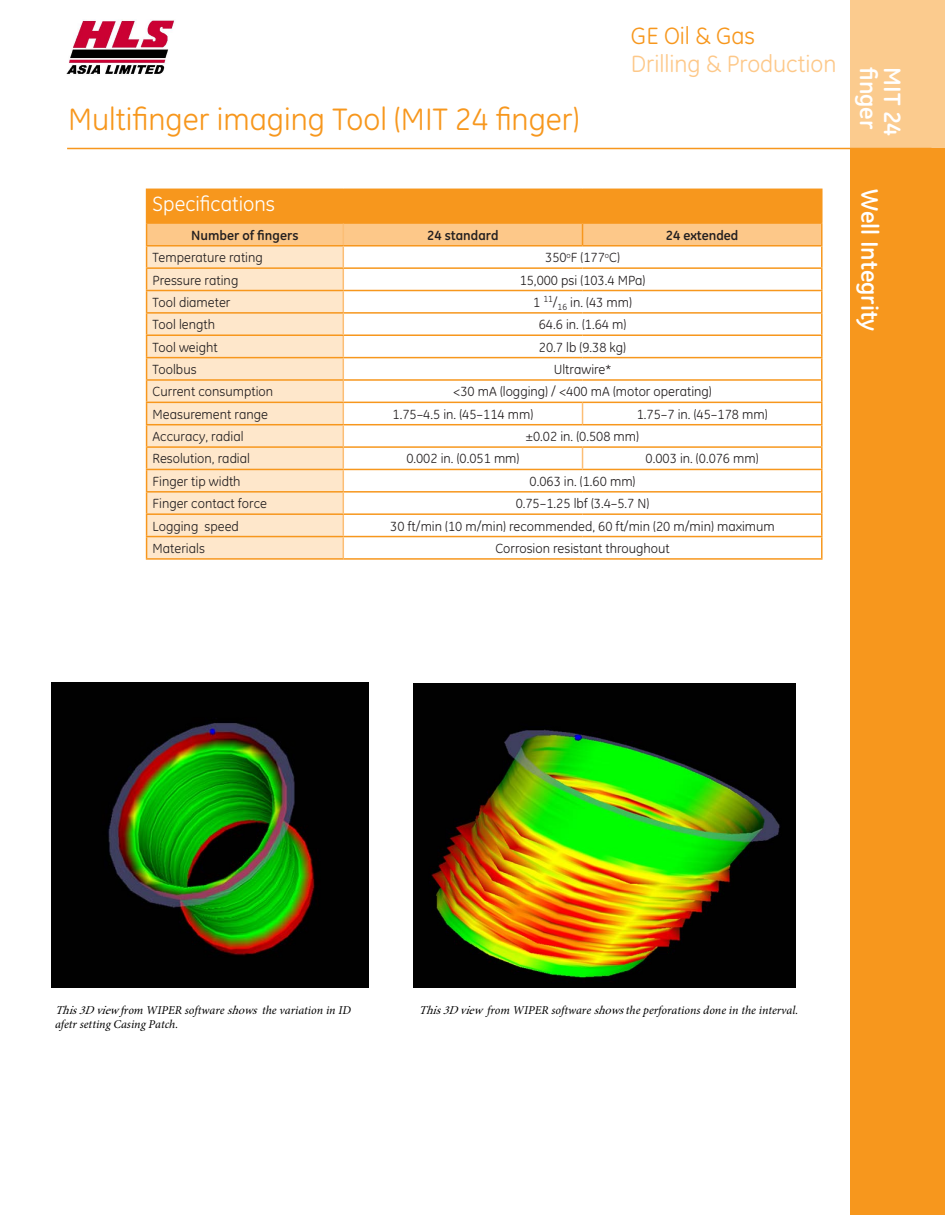
<style>
.page{position:relative;width:945px;height:1215px;background:#fff}
.page>*{position:absolute;margin:0;border:0;box-sizing:border-box;transform-origin:0 0}
.Heading{font:31.5px "GE Inspira";color:#f7971d}
.t1{font:700 24px "GE Inspira";color:#fff}
.t2{font:24px "GE Inspira";color:#fdc889}
.t3{font:24px "GE Inspira";color:#f7971d}
.Body{font:21px "GE Inspira";color:#fff}
.Body-2{font:13.5px "GE Inspira";color:#231f20}
.Body-3{font:700 13.5px "GE Inspira";color:#231f20}
.t4{font:italic 12px/14.1px "Minion Pro";color:#000}
.s1{font-family:"Minion"}
</style>
<div class="page">
<hr style="left:67px;top:148px;width:865px;height:1px;background:#f7971d">
<div style="left:850px;top:148px;width:95px;height:1067px;background:#f7971d"></div>
<div style="left:850px;top:0;width:95px;height:148px;background:#fbcb8e"></div>
<div style="left:147px;top:189px;width:675px;height:34px;background:#f7971d"></div>
<hr style="left:146px;top:189px;width:197px;height:1px;background:#f7971d">
<hr style="left:146px;top:190px;width:1px;height:32px;background:#f7971d">
<hr style="left:583px;top:189px;width:240px;height:1px;background:#f7971d">
<hr style="left:821px;top:190px;width:2px;height:32px;background:#f7971d">
<hr style="left:146px;top:222px;width:197px;height:2px;background:#f7971d">
<hr style="left:583px;top:222px;width:240px;height:2px;background:#f7971d">
<hr style="left:821px;top:224px;width:2px;height:21px;background:#f7971d">
<hr style="left:583px;top:245px;width:240px;height:2px;background:#f7971d">
<hr style="left:821px;top:247px;width:2px;height:20px;background:#f7971d">
<hr style="left:583px;top:267px;width:240px;height:2px;background:#f7971d">
<hr style="left:821px;top:269px;width:2px;height:21px;background:#f7971d">
<hr style="left:583px;top:290px;width:240px;height:1px;background:#f7971d">
<hr style="left:821px;top:291px;width:2px;height:21px;background:#f7971d">
<hr style="left:583px;top:312px;width:240px;height:2px;background:#f7971d">
<hr style="left:821px;top:314px;width:2px;height:20px;background:#f7971d">
<hr style="left:583px;top:334px;width:240px;height:2px;background:#f7971d">
<hr style="left:821px;top:336px;width:2px;height:21px;background:#f7971d">
<hr style="left:583px;top:357px;width:240px;height:1px;background:#f7971d">
<hr style="left:821px;top:358px;width:2px;height:21px;background:#f7971d">
<hr style="left:583px;top:379px;width:240px;height:2px;background:#f7971d">
<hr style="left:821px;top:381px;width:2px;height:21px;background:#f7971d">
<hr style="left:583px;top:402px;width:240px;height:1px;background:#f7971d">
<hr style="left:821px;top:403px;width:2px;height:21px;background:#f7971d">
<hr style="left:583px;top:424px;width:240px;height:1px;background:#f7971d">
<hr style="left:821px;top:425px;width:2px;height:21px;background:#f7971d">
<hr style="left:583px;top:446px;width:240px;height:2px;background:#f7971d">
<hr style="left:821px;top:448px;width:2px;height:21px;background:#f7971d">
<hr style="left:583px;top:469px;width:240px;height:1px;background:#f7971d">
<hr style="left:821px;top:470px;width:2px;height:21px;background:#f7971d">
<hr style="left:583px;top:491px;width:240px;height:2px;background:#f7971d">
<hr style="left:821px;top:493px;width:2px;height:20px;background:#f7971d">
<hr style="left:583px;top:513px;width:240px;height:2px;background:#f7971d">
<hr style="left:821px;top:515px;width:2px;height:21px;background:#f7971d">
<hr style="left:583px;top:536px;width:240px;height:1px;background:#f7971d">
<hr style="left:821px;top:537px;width:2px;height:21px;background:#f7971d">
<hr style="left:146px;top:558px;width:197px;height:2px;background:#f7971d">
<hr style="left:343px;top:558px;width:240px;height:2px;background:#f7971d">
<hr style="left:583px;top:558px;width:240px;height:2px;background:#f7971d">
<svg style="left:146px;top:223px;width:676px;height:335px"></svg>
<img style="left:66px;top:20px;width:109px;height:54px">
<img style="left:51px;top:682px;width:317px;height:306px">
<img style="left:413px;top:684px;width:383px;height:303px">
<p class="Heading" style="left:68px;top:101px;width:513px">Multifinger imaging Tool (MIT 24 finger)</p>
<h2 class="t3" style="left:631px;top:22px;width:126px">GE Oil &amp; Gas</h2>
<h2 class="t2" style="left:631px;top:50px;width:207px">Drilling &amp; Production</h2>
<p class="t1" style="left:884px;top:67px;width:64px;rotate:90deg">finger</p>
<p class="t1" style="left:908px;top:67px;width:70px;rotate:90deg">MIT 24</p>
<p class="Body" style="left:153px;top:192px;width:124px">Specifications</p>
<p class="Body-3" style="left:191px;top:226px;width:109px">Number of fingers</p>
<p class="Body-3" style="left:427px;top:226px;width:73px">24 standard</p>
<p class="Body-3" style="left:666px;top:226px;width:74px">24 extended</p>
<p class="Body-2" style="left:153px;top:250px;width:112px">Temperature rating</p>
<p class="Body-2" style="left:545px;top:250px;width:76px">350<sup>o</sup>F (177<sup>o</sup>C)</p>
<p class="Body-2" style="left:153px;top:272px;width:87px">Pressure rating</p>
<p class="Body-2" style="left:520px;top:272px;width:127px">15,000 psi (103.4 MPa)</p>
<p class="Body-2" style="left:153px;top:294px;width:79px">Tool diameter</p>
<p class="Body-2" style="left:533px;top:294px;width:100px">1 <sup>11</sup>/<sub>16</sub> in. (43 mm)</p>
<p class="Body-2" style="left:153px;top:317px;width:64px">Tool length</p>
<p class="Body-2" style="left:539px;top:317px;width:89px">64.6 in. (1.64 m)</p>
<p class="Body-2" style="left:153px;top:339px;width:67px">Tool weight</p>
<p class="Body-2" style="left:539px;top:339px;width:89px">20.7 lb (9.38 kg)</p>
<p class="Body-2" style="left:153px;top:362px;width:46px">Toolbus</p>
<p class="Body-2" style="left:554px;top:362px;width:59px">Ultrawire*</p>
<p class="Body-2" style="left:153px;top:384px;width:122px">Current consumption</p>
<p class="Body-2" style="left:453px;top:384px;width:260px">&lt;30 mA (logging) / &lt;400 mA (motor operating)</p>
<p class="Body-2" style="left:153px;top:406px;width:117px">Measurement range</p>
<p class="Body-2" style="left:393px;top:406px;width:142px">1.75–4.5 in. (45–114 mm)</p>
<p class="Body-2" style="left:637px;top:406px;width:132px">1.75–7 in. (45–178 mm)</p>
<p class="Body-2" style="left:153px;top:429px;width:93px">Accuracy, radial</p>
<p class="Body-2" style="left:526px;top:429px;width:115px">±0.02 in. (0.508 mm)</p>
<p class="Body-2" style="left:153px;top:451px;width:99px">Resolution, radial</p>
<p class="Body-2" style="left:406px;top:451px;width:115px">0.002 in. (0.051 mm)</p>
<p class="Body-2" style="left:646px;top:451px;width:115px">0.003 in. (0.076 mm)</p>
<p class="Body-2" style="left:153px;top:473px;width:90px">Finger tip width</p>
<p class="Body-2" style="left:530px;top:473px;width:107px">0.063 in. (1.60 mm)</p>
<p class="Body-2" style="left:153px;top:496px;width:116px">Finger contact force</p>
<p class="Body-2" style="left:516px;top:496px;width:135px">0.75–1.25 lbf (3.4–5.7 N)</p>
<p class="Body-2" style="left:153px;top:518px;width:88px">Logging speed</p>
<p class="Body-2" style="left:390px;top:518px;width:386px">30 ft/min (10 m/min) recommended, 60 ft/min (20 m/min) maximum</p>
<p class="Body-2" style="left:153px;top:541px;width:54px">Materials</p>
<p class="Body-2" style="left:495px;top:541px;width:176px">Corrosion resistant throughout</p>
<p class="t1" style="left:885px;top:189px;width:144px;rotate:90deg">Well Integrity</p>
<p class="t4" style="left:55px;top:1003px;width:297px"><span class="s1">This3D view</span>from WIPER software <span class="s1">shows</span> the variation in ID afetr setting Casing Patch.</p>
<p class="t4" style="left:419px;top:1003px;width:381px"><span class="s1">This3D view</span> from WIPER software <span class="s1">shows</span>the perforations done in the interval.</p>
</div>
